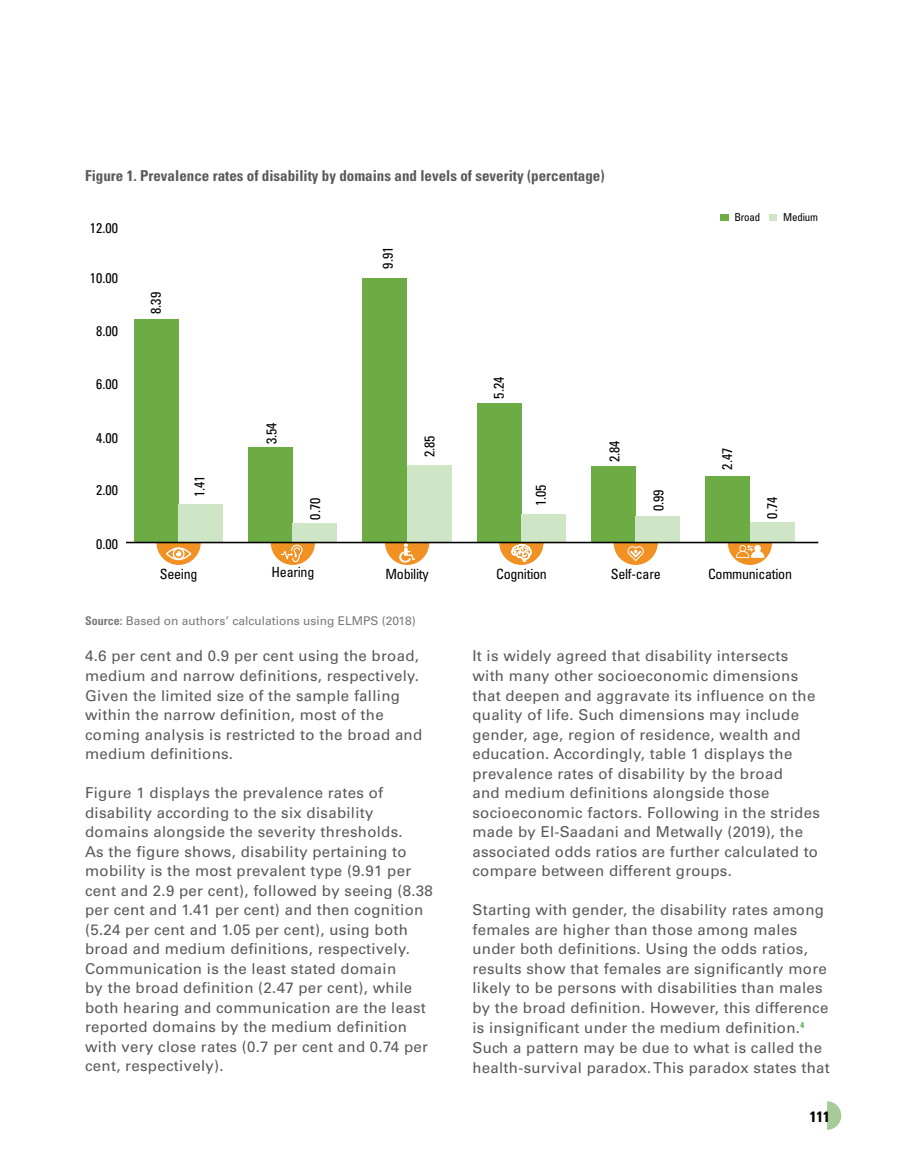
<style>
.page{position:relative;width:915px;height:1166px;background:#fff}
.page>*{position:absolute;margin:0;border:0;box-sizing:border-box;transform-origin:0 0}
.t1{font:15px/19.5px "Univers LT Std";letter-spacing:.02em;color:#58595b}
.t2{font:700 condensed 15px "Univers";color:#58595b}
.t3{font:700 condensed 15px "Univers";color:#000}
.t4{font:condensed 14.1px "Univers";letter-spacing:-.02em;color:#000}
.t5{font:12px "Univers LT Std";color:#797a7d}
.t6{font:condensed 10.95px "Univers";letter-spacing:-.02em;color:#000}
.s1{font-family:"Univers";font-weight:700;font-stretch:condensed}
</style>
<div class="page">
<svg style="left:827px;top:1101px;width:14px;height:28px"></svg>
<div style="left:705px;top:476px;width:44px;height:66px;background:#6dac45"></div>
<div style="left:749px;top:522px;width:45px;height:20px;background:#cfe6c6"></div>
<div style="left:591px;top:466px;width:44px;height:76px;background:#6dac45"></div>
<div style="left:635px;top:515px;width:44px;height:27px;background:#cfe6c6"></div>
<div style="left:477px;top:403px;width:44px;height:139px;background:#6dac45"></div>
<div style="left:521px;top:514px;width:44px;height:28px;background:#cfe6c6"></div>
<div style="left:363px;top:278px;width:44px;height:264px;background:#6dac45"></div>
<div style="left:407px;top:465px;width:44px;height:77px;background:#cfe6c6"></div>
<div style="left:134px;top:319px;width:44px;height:223px;background:#6dac45"></div>
<div style="left:178px;top:504px;width:45px;height:38px;background:#cfe6c6"></div>
<div style="left:248px;top:447px;width:45px;height:95px;background:#6dac45"></div>
<div style="left:292px;top:523px;width:45px;height:19px;background:#cfe6c6"></div>
<div style="left:720px;top:214px;width:8px;height:6px;background:#6dac45"></div>
<div style="left:769px;top:214px;width:7px;height:6px;background:#cfe6c6"></div>
<svg style="left:156px;top:543px;width:45px;height:22px"></svg>
<svg style="left:270px;top:543px;width:45px;height:22px"></svg>
<svg style="left:385px;top:543px;width:44px;height:22px"></svg>
<svg style="left:499px;top:543px;width:44px;height:22px"></svg>
<svg style="left:727px;top:543px;width:44px;height:22px"></svg>
<hr style="left:126px;top:541px;width:692px;height:2px;background:#000">
<svg style="left:613px;top:543px;width:44px;height:22px"></svg>
<p class="t2" style="left:85px;top:166px;width:521px">Figure 1. Prevalence rates of disability by domains and levels of severity (percentage)</p>
<p class="t4" style="left:90px;top:219px;width:30px">12.00</p>
<p class="t4" style="left:90px;top:269px;width:30px">10.00</p>
<p class="t4" style="left:96px;top:321px;width:23px">8.00</p>
<p class="t4" style="left:96px;top:375px;width:23px">6.00</p>
<p class="t4" style="left:96px;top:428px;width:23px">4.00</p>
<p class="t4" style="left:96px;top:481px;width:23px">2.00</p>
<p class="t4" style="left:96px;top:534px;width:23px">0.00</p>
<p class="t4" style="left:147px;top:314px;width:23px;rotate:-90deg">8.39</p>
<p class="t4" style="left:191px;top:497px;width:23px;rotate:-90deg">1.41</p>
<p class="t4" style="left:262px;top:444px;width:23px;rotate:-90deg">3.54</p>
<p class="t4" style="left:306px;top:519px;width:23px;rotate:-90deg">0.70</p>
<p class="t4" style="left:379px;top:268px;width:23px;rotate:-90deg">9.91</p>
<p class="t4" style="left:420px;top:457px;width:23px;rotate:-90deg">2.85</p>
<p class="t4" style="left:489px;top:398px;width:23px;rotate:-90deg">5.24</p>
<p class="t4" style="left:532px;top:506px;width:23px;rotate:-90deg">1.05</p>
<p class="t4" style="left:605px;top:462px;width:23px;rotate:-90deg">2.84</p>
<p class="t4" style="left:649px;top:511px;width:23px;rotate:-90deg">0.99</p>
<p class="t6" style="left:734px;top:209px;width:27px">Broad</p>
<p class="t6" style="left:783px;top:209px;width:36px">Medium</p>
<p class="t4" style="left:718px;top:469px;width:23px;rotate:-90deg">2.47</p>
<p class="t4" style="left:763px;top:518px;width:23px;rotate:-90deg">0.74</p>
<p class="t4" style="left:160px;top:565px;width:39px">Seeing</p>
<p class="t4" style="left:271px;top:563px;width:44px">Hearing</p>
<p class="t4" style="left:385px;top:565px;width:45px">Mobility</p>
<p class="t4" style="left:496px;top:565px;width:52px">Cognition</p>
<p class="t4" style="left:610px;top:565px;width:51px">Self-care</p>
<p class="t4" style="left:707px;top:565px;width:85px">Communication</p>
<p class="t5" style="left:85px;top:613px;width:332px"><span class="s1">Source:</span> Based on authors’ calculations using ELMPS (2018)</p>
<p class="t1" style="left:85px;top:646px;width:338px">4.6 per cent and 0.9 per cent using the broad, medium and narrow definitions, respectively.<br>Given the limited size of the sample falling within the narrow definition, most of the coming analysis is restricted to the broad and medium definitions.</p>
<p class="t1" style="left:85px;top:782px;width:349px">Figure 1 displays the prevalence rates of disability according to the six disability domains alongside the severity thresholds.<br>As the figure shows, disability pertaining to mobility is the most prevalent type (9.91 per cent and 2.9 per cent), followed by seeing (8.38 per cent and 1.41 per cent) and then cognition (5.24 per cent and 1.05 per cent), using both broad and medium definitions, respectively.<br>Communication is the least stated domain<br>by the broad definition (2.47 per cent), while both hearing and communication are the least reported domains by the medium definition with very close rates (0.7 per cent and 0.74 per cent, respectively).</p>
<p class="t1" style="left:472px;top:646px;width:349px">It is widely agreed that disability intersects with many other socioeconomic dimensions that deepen and aggravate its influence on the quality of life. Such dimensions may include gender, age, region of residence, wealth and education. Accordingly, table 1 displays the prevalence rates of disability by the broad<br>and medium definitions alongside those socioeconomic factors. Following in the strides made by El-Saadani and Metwally (2019), the associated odds ratios are further calculated to compare between different groups.</p>
<p class="t1" style="left:472px;top:899px;width:359px">Starting with gender, the disability rates among females are higher than those among males under both definitions. Using the odds ratios, results show that females are significantly more likely to be persons with disabilities than males by the broad definition. However, this difference is insignificant under the medium definition.<sup>4<br></sup>Such a pattern may be due to what is called the health-survival paradox. This paradox states that</p>
<p class="t3" style="left:809px;top:1107px;width:21px">111</p>
</div>
